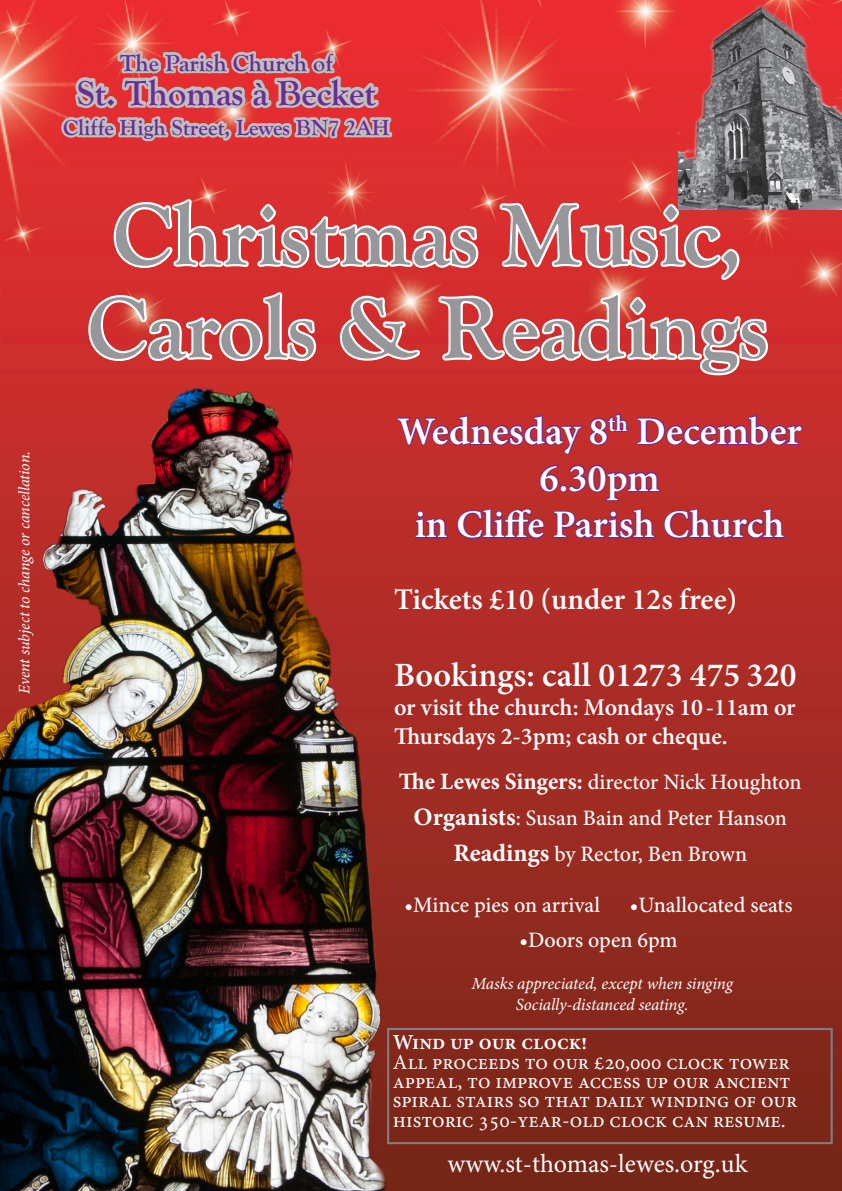
<style>
.page{position:relative;width:842px;height:1191px;background:#fff}
.page>*{position:absolute;margin:0;border:0;box-sizing:border-box;transform-origin:0 0}
.t1{font:700 89px/93px "Goudy Old Style T";color:#95979a}
.t2{font:600 39px/46.8px "Minion Pro";color:#fff;text-align:center}
.t3{font:700 36.2px "Goudy Old Style T";color:#6c2c91}
.t4{font:600 34px "Minion Pro";color:#fff}
.t5{font:600 30px "Minion Pro";color:#fff}
.t6{font:26px "Minion Pro";color:#fff}
.t7{font:700 24.1px "Goudy Old Style T";color:#6c2c91}
.t8{font:600 24px/28.8px "Minion Pro";color:#fff}
.t9{font:700 22.6px "Goudy Old Style T";color:#6c2c91}
.t10{font:500 22px "Minion Pro";color:#fff}
.t11{font:21.5px/19.3px "Minion Pro";color:#fff}
.t12{font:600 21.5px "Minion Pro";color:#fff}
.t13{font:italic 17px/20.4px "Minion Pro";letter-spacing:-.005em;color:#fff;text-align:center}
.t14{font:italic 16px "Minion Pro";letter-spacing:-.01em;color:#fff}
.s1{font-weight:700;font-size:23.5px}
.s2{font-weight:700;font-size:25px}
</style>
<div class="page">
<img style="left:0;top:0;width:842px;height:1191px">
<img style="left:0;top:378px;width:387px;height:813px">
<img style="left:803px;top:5px;width:39px;height:205px">
<div style="left:387px;top:1028px;width:446px;height:116px;border:2px solid #7c7e81"></div>
<svg style="left:57px;top:0;width:746px;height:574px;background:#c8494a"></svg>
<p class="t14" style="left:14px;top:694px;width:244px;rotate:-90deg">Event subject to change or cancellation.</p>
<p class="t7" style="left:120px;top:49px;width:214px">The Parish Church of</p>
<p class="t3" style="left:77px;top:73px;width:300px">St. Thomas à Becket</p>
<p class="t9" style="left:63px;top:115px;width:328px">Cliffe High Street, Lewes BN7 2AH</p>
<p class="t1" style="left:87px;top:190px;width:683px">Christmas Music,<br>Carols &amp; Readings</p>
<p class="t2" style="left:397px;top:408px;width:406px">Wednesday 8<sup>th</sup> December<br>6.30pm</p>
<p class="t2" style="left:415px;top:501px;width:371px">in Cliffe Parish Church</p>
<p class="t5" style="left:394px;top:579px;width:345px">Tickets £10 (under 12s free)</p>
<p class="t4" style="left:394px;top:652px;width:404px">Bookings: call 01273 475 320</p>
<p class="t8" style="left:394px;top:693px;width:403px">or visit the church: Mondays 10 -11am or<br>Thursdays 2-3pm; cash or cheque.</p>
<p class="t10" style="left:399px;top:767px;width:404px"><span class="s1">The Lewes Singers:</span> director Nick Houghton</p>
<p class="t10" style="left:414px;top:803px;width:375px"><span class="s2">Organists</span>: Susan Bain and Peter Hanson</p>
<p class="t10" style="left:453px;top:839px;width:295px"><span class="s2">Readings</span> by Rector, Ben Brown</p>
<p class="t10" style="left:404px;top:890px;width:197px">•Mince pies on arrival</p>
<p class="t10" style="left:630px;top:890px;width:164px">•Unallocated seats</p>
<p class="t10" style="left:519px;top:925px;width:160px">•Doors open 6pm</p>
<p class="t13" style="left:471px;top:973px;width:263px">Masks appreciated, except when singing<br>Socially-distanced seating.</p>
<p class="t12" style="left:393px;top:1027px;width:196px">Wind up our clock!</p>
<p class="t11" style="left:393px;top:1052px;width:406px">All proceeds to our £20,000 clock tower appeal, to improve access up our ancient spiral stairs so that daily winding of our historic 350-year-old clock can resume.</p>
<p class="t6" style="left:447px;top:1146px;width:302px">www.st-thomas-lewes.org.uk</p>
</div>
